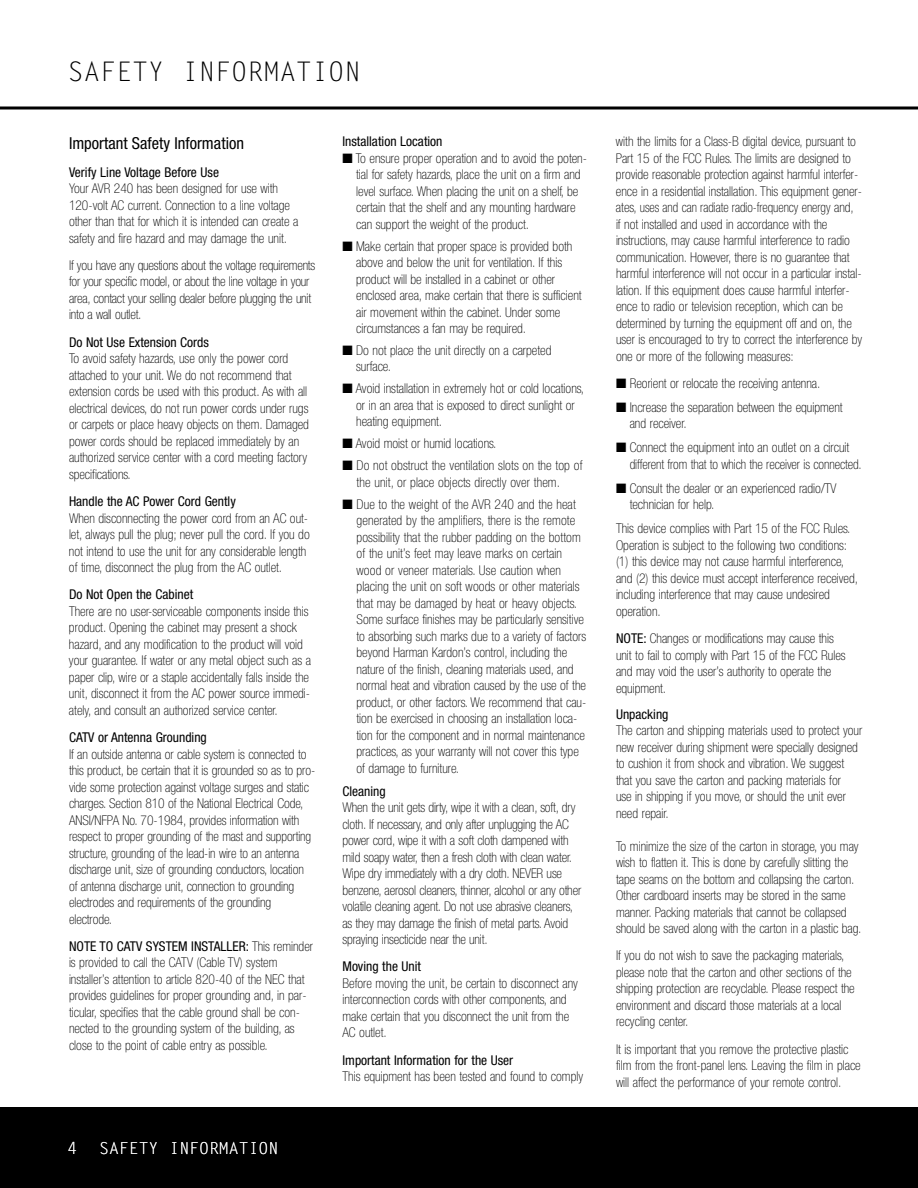
<style>
.page{position:relative;width:918px;height:1188px;background:#fff}
.page>*{position:absolute;margin:0;border:0;box-sizing:border-box;transform-origin:0 0}
.t1{font:27px "Letter Gothic";color:#000}
.t2{font:condensed 16.5px "Helvetica Neue";color:#000}
.t3{font:16.5px "Letter Gothic";color:#fff}
.t4{font:100 condensed 13.5px/16.5px "Helvetica Neue";color:#000}
.t5{font:condensed 13.5px "Helvetica Neue";color:#000}
.s1{font-weight:400}
</style>
<div class="page">
<svg style="left:0;top:106px;width:918px;height:4px"></svg>
<div style="left:0;top:1107px;width:918px;height:81px;background:#000"></div>
<h1 class="t1" style="left:68px;top:59px;width:295px">SAFETY INFORMATION</h1>
<p class="t2" style="left:69px;top:138px;width:176px">Important Safety Information</p>
<p class="t5" style="left:69px;top:167px;width:152px">Verify Line Voltage Before Use</p>
<p class="t4" style="left:69px;top:181px;width:231px">Your AVR 240 has been designed for use with 120-volt AC current. Connection to a line voltage other than that for which it is intended can create a safety and fire hazard and may damage the unit.</p>
<p class="t4" style="left:69px;top:258px;width:248px">If you have any questions about the voltage requirements for your specific model, or about the line voltage in your area, contact your selling dealer before plugging the unit into a wall outlet.</p>
<p class="t5" style="left:69px;top:337px;width:141px">Do Not Use Extension Cords</p>
<p class="t4" style="left:69px;top:351px;width:242px">To avoid safety hazards, use only the power cord attached to your unit. We do not recommend that extension cords be used with this product. As with all electrical devices, do not run power cords under rugs or carpets or place heavy objects on them. Damaged power cords should be replaced immediately by an authorized service center with a cord meeting factory specifications.</p>
<p class="t5" style="left:69px;top:496px;width:168px">Handle the AC Power Cord Gently</p>
<p class="t4" style="left:69px;top:511px;width:242px">When disconnecting the power cord from an AC out&shy;let, always pull the plug; never pull the cord. If you do not intend to use the unit for any considerable length of time, disconnect the plug from the AC outlet.</p>
<p class="t5" style="left:69px;top:590px;width:126px">Do Not Open the Cabinet</p>
<p class="t4" style="left:69px;top:604px;width:244px">There are no user-serviceable components inside this product. Opening the cabinet may present a shock hazard, and any modification to the product will void your guarantee. If water or any metal object such as a paper clip, wire or a staple accidentally falls inside the unit, disconnect it from the AC power source immedi&shy;ately, and consult an authorized service center.</p>
<p class="t5" style="left:69px;top:733px;width:139px">CATV or Antenna Grounding</p>
<p class="t4" style="left:69px;top:747px;width:248px">If an outside antenna or cable system is connected to this product, be certain that it is grounded so as to pro&shy;vide some protection against voltage surges and static charges. Section 810 of the National Electrical Code, ANSI/NFPA No. 70-1984, provides information with respect to proper grounding of the mast and supporting structure, grounding of the lead-in wire to an antenna discharge unit, size of grounding conductors, location of antenna discharge unit, connection to grounding electrodes and requirements of the grounding electrode.</p>
<p class="t4" style="left:69px;top:939px;width:246px"><span class="s1">NOTE TO CATV SYSTEM INSTALLER:</span> This reminder is provided to call the CATV (Cable TV) system installer’s attention to article 820-40 of the NEC that provides guidelines for proper grounding and, in par&shy;ticular, specifies that the cable ground shall be con&shy;nected to the grounding system of the building, as close to the point of cable entry as possible.</p>
<p class="t3" style="left:68px;top:1141px;width:11px">4</p>
<p class="t3" style="left:99px;top:1141px;width:181px">SAFETY INFORMATION</p>
<p class="t5" style="left:342px;top:136px;width:102px">Installation Location</p>
<p class="t4" style="left:356px;top:151px;width:232px;text-indent:-14px">■ To ensure proper operation and to avoid the poten&shy;tial for safety hazards, place the unit on a firm and level surface. When placing the unit on a shelf, be certain that the shelf and any mounting hardware can support the weight of the product.</p>
<p class="t4" style="left:356px;top:239px;width:227px;text-indent:-14px">■ Make certain that proper space is provided both above and below the unit for ventilation. If this product will be installed in a cabinet or other enclosed area, make certain that there is sufficient air movement within the cabinet. Under some circumstances a fan may be required.</p>
<p class="t4" style="left:356px;top:343px;width:197px;text-indent:-14px">■ Do not place the unit directly on a carpeted surface.</p>
<p class="t4" style="left:356px;top:381px;width:229px;text-indent:-14px">■ Avoid installation in extremely hot or cold locations, or in an area that is exposed to direct sunlight or heating equipment.</p>
<p class="t4" style="left:342px;top:436px;width:155px">■ Avoid moist or humid locations.</p>
<p class="t4" style="left:357px;top:458px;width:227px;text-indent:-14px">■ Do not obstruct the ventilation slots on the top of the unit, or place objects directly over them.</p>
<p class="t4" style="left:357px;top:497px;width:231px;text-indent:-14px">■ Due to the weight of the AVR 240 and the heat generated by the amplifiers, there is the remote possibility that the rubber padding on the bottom of the unit’s feet may leave marks on certain wood or veneer materials. Use caution when placing the unit on soft woods or other materials that may be damaged by heat or heavy objects.<br>Some surface finishes may be particularly sensitive to absorbing such marks due to a variety of factors beyond Harman Kardon’s control, including the nature of the finish, cleaning materials used, and normal heat and vibration caused by the use of the product, or other factors. We recommend that cau&shy;tion be exercised in choosing an installation loca&shy;tion for the component and in normal maintenance practices, as your warranty will not cover this type of damage to furniture.</p>
<p class="t5" style="left:342px;top:786px;width:45px">Cleaning</p>
<p class="t4" style="left:342px;top:800px;width:240px">When the unit gets dirty, wipe it with a clean, soft, dry cloth. If necessary, and only after unplugging the AC power cord, wipe it with a soft cloth dampened with mild soapy water, then a fresh cloth with clean water.<br>Wipe dry immediately with a dry cloth. NEVER use benzene, aerosol cleaners, thinner, alcohol or any other volatile cleaning agent. Do not use abrasive cleaners, as they may damage the finish of metal parts. Avoid spraying insecticide near the unit.</p>
<p class="t5" style="left:342px;top:962px;width:80px">Moving the Unit</p>
<p class="t4" style="left:342px;top:976px;width:237px">Before moving the unit, be certain to disconnect any interconnection cords with other components, and make certain that you disconnect the unit from the AC outlet.</p>
<p class="t5" style="left:342px;top:1055px;width:172px">Important Information for the User</p>
<p class="t4" style="left:342px;top:1069px;width:242px">This equipment has been tested and found to comply</p>
<p class="t4" style="left:616px;top:134px;width:248px">with the limits for a Class-B digital device, pursuant to Part 15 of the FCC Rules. The limits are designed to provide reasonable protection against harmful interfer&shy;ence in a residential installation. This equipment gener&shy;ates, uses and can radiate radio-frequency energy and,<br>if not installed and used in accordance with the instructions, may cause harmful interference to radio communication. However, there is no guarantee that harmful interference will not occur in a particular instal&shy;lation. If this equipment does cause harmful interfer&shy;ence to radio or television reception, which can be determined by turning the equipment off and on, the user is encouraged to try to correct the interference by one or more of the following measures:</p>
<p class="t4" style="left:616px;top:376px;width:206px">■ Reorient or relocate the receiving antenna.</p>
<p class="t4" style="left:630px;top:400px;width:214px;text-indent:-14px">■ Increase the separation between the equipment and receiver.</p>
<p class="t4" style="left:630px;top:441px;width:234px;text-indent:-14px">■ Connect the equipment into an outlet on a circuit different from that to which the receiver is connected.</p>
<p class="t4" style="left:630px;top:481px;width:208px;text-indent:-14px">■ Consult the dealer or an experienced radio/TV technician for help.</p>
<p class="t4" style="left:616px;top:522px;width:244px">This device complies with Part 15 of the FCC Rules.<br>Operation is subject to the following two conditions: (1) this device may not cause harmful interference, and (2) this device must accept interference received, including interference that may cause undesired operation.</p>
<p class="t4" style="left:616px;top:631px;width:231px"><span class="s1">NOTE:</span> Changes or modifications may cause this unit to fail to comply with Part 15 of the FCC Rules and may void the user’s authority to operate the equipment.</p>
<p class="t5" style="left:616px;top:709px;width:54px">Unpacking</p>
<p class="t4" style="left:616px;top:723px;width:248px">The carton and shipping materials used to protect your new receiver during shipment were specially designed to cushion it from shock and vibration. We suggest that you save the carton and packing materials for<br>use in shipping if you move, or should the unit ever need repair.</p>
<p class="t4" style="left:616px;top:839px;width:247px">To minimize the size of the carton in storage, you may wish to flatten it. This is done by carefully slitting the tape seams on the bottom and collapsing the carton.<br>Other cardboard inserts may be stored in the same manner. Packing materials that cannot be collapsed should be saved along with the carton in a plastic bag.</p>
<p class="t4" style="left:616px;top:948px;width:240px">If you do not wish to save the packaging materials, please note that the carton and other sections of the shipping protection are recyclable. Please respect the environment and discard those materials at a local recycling center.</p>
<p class="t4" style="left:616px;top:1042px;width:246px">It is important that you remove the protective plastic film from the front-panel lens. Leaving the film in place will affect the performance of your remote control.</p>
</div>
